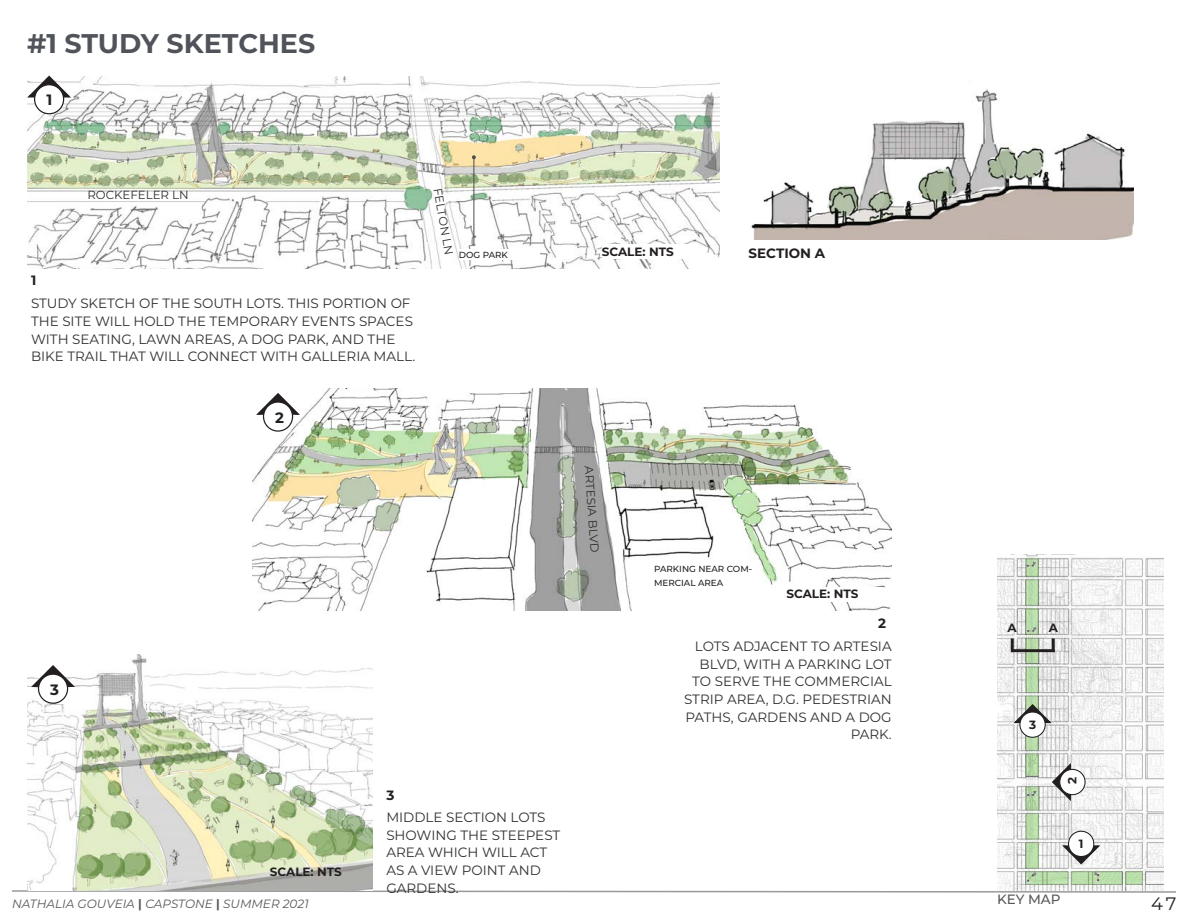
<style>
.page{position:relative;width:1188px;height:918px;background:#fff}
.page>*{position:absolute;margin:0;border:0;box-sizing:border-box;transform-origin:0 0}
.Page_title{font:700 27px "Montserrat";color:#50545a}
.t1{font:18px "Montserrat";color:#231f20}
.Description_texts{font:700 15px "Montserrat";color:#231f20}
.Paragraph_Style_1{font:13.5px/17.7px "Montserrat";color:#312f30}
.Description_texts-2{font:700 13.5px "Montserrat";color:#231f20}
.Description_texts-3{font:500 13.5px "Montserrat";color:#57585a}
.t2{font:italic 12px "Montserrat";color:#57585a}
.Description_texts-4{font:700 12px "Montserrat";color:#231f20}
.Paragraph_Style_1-2{font:11.7px "Montserrat";color:#312f30}
.Description_texts-5{font:500 8.85px/13.8px "Montserrat";color:#231f20}
.s1{font-weight:700;font-style:normal}
</style>
<div class="page">
<svg style="left:12px;top:889px;width:1164px;height:4px"></svg>
<img style="left:27px;top:655px;width:346px;height:235px">
<img style="left:27px;top:76px;width:692px;height:193px">
<img style="left:252px;top:388px;width:640px;height:223px">
<div style="left:787px;top:587px;width:95px;height:14px;background:#fff"></div>
<div style="left:602px;top:244px;width:95px;height:15px;background:#fff"></div>
<div style="left:459px;top:249px;width:81px;height:11px;background:#fff"></div>
<hr style="left:473px;top:157px;width:1px;height:88px;background:#4b4c4c">
<svg style="left:472px;top:155px;width:4px;height:4px"></svg>
<img style="left:997px;top:554px;width:166px;height:337px">
<svg style="left:1060px;top:845px;width:42px;height:21px"></svg>
<div style="left:1069px;top:831px;width:25px;height:26px;background:#fff;border-radius:50%"></div>
<div style="left:1068px;top:831px;width:26px;height:26px;border:1px solid #231f20;border-radius:50%"></div>
<svg style="left:1012px;top:703px;width:42px;height:21px"></svg>
<div style="left:1020px;top:712px;width:25px;height:25px;background:#fff;border-radius:50%"></div>
<div style="left:1019px;top:711px;width:27px;height:27px;border:1px solid #231f20;border-radius:50%"></div>
<svg style="left:1051px;top:761px;width:21px;height:42px"></svg>
<div style="left:1060px;top:769px;width:25px;height:26px;background:#fff;border-radius:50%"></div>
<div style="left:1059px;top:769px;width:27px;height:26px;border:1px solid #231f20;border-radius:50%"></div>
<svg style="left:27px;top:75px;width:46px;height:23px"></svg>
<div style="left:35px;top:85px;width:29px;height:29px;background:#fff;border-radius:50%"></div>
<div style="left:34px;top:84px;width:30px;height:30px;border:1px solid #231f20;border-radius:50%"></div>
<svg style="left:254px;top:392px;width:48px;height:24px"></svg>
<div style="left:264px;top:402px;width:29px;height:29px;background:#fff;border-radius:50%"></div>
<div style="left:263px;top:401px;width:30px;height:31px;border:1px solid #231f20;border-radius:50%"></div>
<svg style="left:29px;top:664px;width:48px;height:24px"></svg>
<div style="left:39px;top:674px;width:29px;height:29px;background:#fff;border-radius:50%"></div>
<div style="left:38px;top:674px;width:30px;height:30px;border:1px solid #231f20;border-radius:50%"></div>
<img style="left:751px;top:89px;width:383px;height:151px">
<hr style="left:1012px;top:649px;width:43px;height:3px;background:#231f20">
<hr style="left:1011px;top:638px;width:3px;height:14px;background:#231f20">
<hr style="left:1052px;top:638px;width:3px;height:14px;background:#231f20">
<p class="Page_title" style="left:27px;top:24px;width:290px">#1 STUDY SKETCHES</p>
<p class="Description_texts" style="left:46px;top:89px;width:7px">1</p>
<p class="Description_texts-2" style="left:31px;top:270px;width:7px">1</p>
<p class="Paragraph_Style_1-2" style="left:87px;top:187px;width:103px">ROCKEFELER LN</p>
<p class="Paragraph_Style_1-2" style="left:446px;top:187px;width:69px;rotate:80deg">FELTON LN</p>
<p class="Description_texts-5" style="left:459px;top:248px;width:51px">DOG PARK</p>
<p class="Paragraph_Style_1" style="left:31px;top:294px;width:386px">STUDY SKETCH OF THE SOUTH LOTS. THIS PORTION OF THE SITE WILL HOLD THE TEMPORARY EVENTS SPACES WITH SEATING, LAWN AREAS, A DOG PARK, AND THE BIKE TRAIL THAT WILL CONNECT WITH GALLERIA MALL.</p>
<p class="Description_texts" style="left:50px;top:679px;width:10px">3</p>
<p class="Description_texts" style="left:275px;top:406px;width:10px">2</p>
<p class="Description_texts-2" style="left:386px;top:786px;width:9px">3</p>
<p class="Description_texts-4" style="left:602px;top:243px;width:73px">SCALE: NTS</p>
<p class="Description_texts-2" style="left:749px;top:243px;width:78px">SECTION A</p>
<p class="Paragraph_Style_1-2" style="left:597px;top:465px;width:88px;rotate:86deg">ARTESIA BLVD</p>
<p class="Description_texts-5" style="left:654px;top:562px;width:100px">PARKING NEAR COM-<br>MERCIAL AREA</p>
<p class="Description_texts-4" style="left:787px;top:585px;width:73px">SCALE: NTS</p>
<p class="Description_texts-2" style="left:878px;top:614px;width:9px">2</p>
<p class="Paragraph_Style_1" style="left:684px;top:637px;width:209px;text-align:right">LOTS ADJACENT TO ARTESIA<br>BLVD, WITH A PARKING LOT<br>TO SERVE THE COMMERCIAL<br>STRIP AREA, D.G. PEDESTRIAN<br>PATHS, GARDENS AND A DOG<br>PARK.</p>
<p class="Description_texts-4" style="left:1008px;top:619px;width:11px">A</p>
<p class="Description_texts-4" style="left:1049px;top:619px;width:11px">A</p>
<p class="Description_texts-4" style="left:1029px;top:716px;width:9px">3</p>
<p class="Description_texts-4" style="left:1064px;top:784px;width:9px;rotate:-90deg">2</p>
<p class="Paragraph_Style_1" style="left:386px;top:808px;width:175px">MIDDLE SECTION LOTS<br>SHOWING THE STEEPEST<br>AREA WHICH WILL ACT<br>AS A VIEW POINT AND<br>GARDENS.</p>
<p class="Description_texts-4" style="left:1079px;top:835px;width:6px">1</p>
<p class="Description_texts-4" style="left:270px;top:863px;width:73px">SCALE: NTS</p>
<p class="Description_texts-3" style="left:997px;top:890px;width:65px">KEY MAP</p>
<p class="t2" style="left:12px;top:895px;width:298px">NATHALIA GOUVEIA <span class="s1">|</span> CAPSTONE <span class="s1">|</span> SUMMER 2021</p>
<h2 class="t1" style="left:1151px;top:891px;width:27px">47</h2>
</div>
